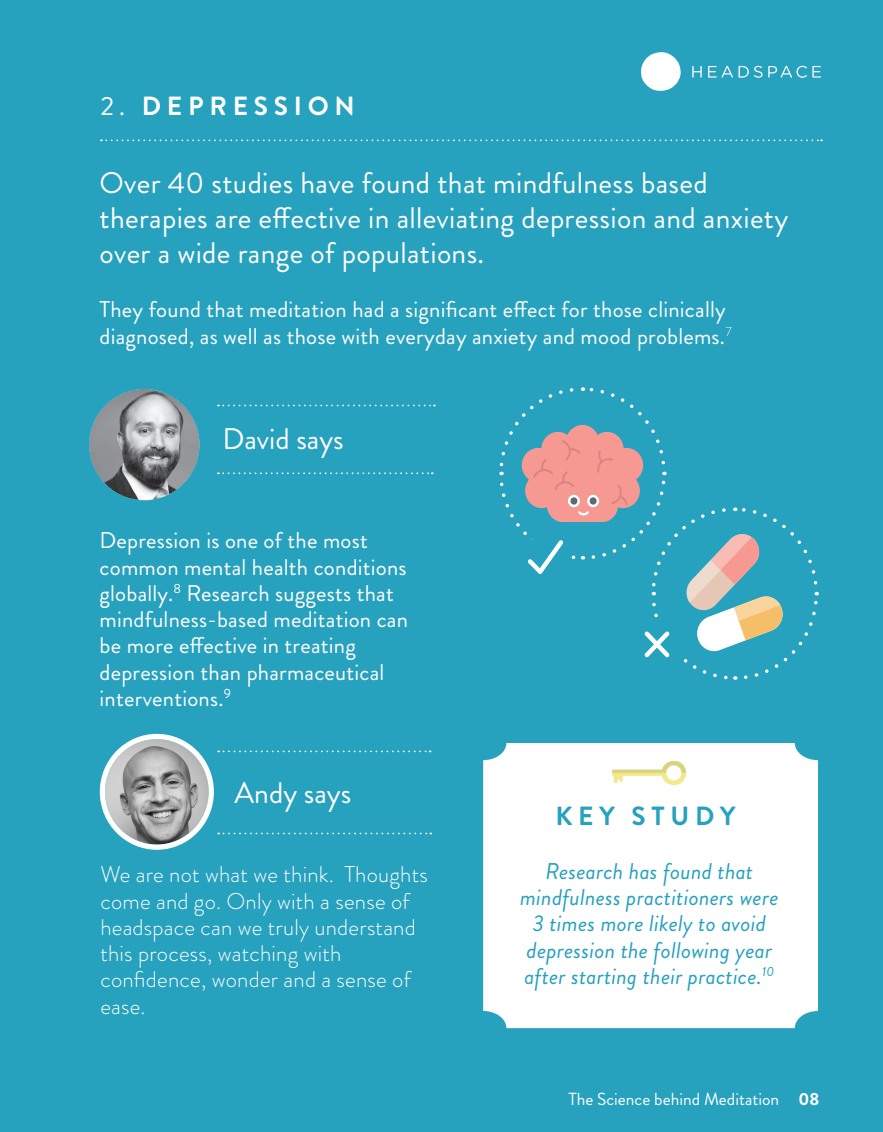
<style>
.page{position:relative;width:883px;height:1132px;background:#fff}
.page>*{position:absolute;margin:0;border:0;box-sizing:border-box;transform-origin:0 0}
.t1{font:29.75px/35px "Brandon Grotesque";letter-spacing:.01em;color:#fff}
.t2{font:700 26.25px "Brandon Grotesque";letter-spacing:.22em;color:#fff}
.t3{font:700 26.25px "Brandon Grotesque";letter-spacing:.22em;color:#26a1be}
.t4{font:22.75px/26.2px "Brandon Grotesque";letter-spacing:.01em;color:#fff}
.t5{font:300 22.75px/26.2px "Brandon Grotesque";letter-spacing:.01em;color:#fff}
.t6{font:italic 22.75px/26.2px "Brandon Grotesque";letter-spacing:.01em;color:#26a1be;text-align:center}
.t7{font:17.5px "Brandon Grotesque";color:#fff}
.s1{font-weight:400}
.s2{font-weight:700}
</style>
<div class="page">
<div style="left:0;top:0;width:883px;height:1131px;background:#26a1be"></div>
<svg style="left:692px;top:66px;width:10px;height:12px"></svg>
<svg style="left:708px;top:66px;width:25px;height:12px"></svg>
<svg style="left:739px;top:66px;width:82px;height:12px"></svg>
<svg style="left:641px;top:52px;width:40px;height:39px"></svg>
<div style="left:483px;top:743px;width:335px;height:284px;background:#fff"></div>
<svg style="left:218px;top:472px;width:215px;height:2px"></svg>
<svg style="left:218px;top:404px;width:217px;height:2px"></svg>
<img style="left:105px;top:739px;width:104px;height:105px">
<div style="left:100px;top:733px;width:114px;height:116px;border:5px solid #fff;border-radius:50%"></div>
<svg style="left:218px;top:750px;width:213px;height:2px"></svg>
<svg style="left:218px;top:832px;width:213px;height:2px"></svg>
<svg style="left:101px;top:139px;width:721px;height:2px"></svg>
<img style="left:607px;top:756px;width:83px;height:33px">
<img style="left:89px;top:389px;width:111px;height:112px">
<svg style="left:499px;top:387px;width:320px;height:293px"></svg>
<p class="t2" style="left:100px;top:88px;width:256px"><span class="s1">2.</span> DEPRESSION</p>
<p class="t1" style="left:100px;top:166px;width:690px">Over 40 studies have found that mindfulness based therapies are effective in alleviating depression and anxiety over a wide range of populations.</p>
<p class="t4" style="left:100px;top:295px;width:634px;line-height:27.3px">They found that meditation had a significant effect for those clinically diagnosed, as well as those with everyday anxiety and mood problems.<sup>7</sup></p>
<p class="t1" style="left:223px;top:421px;width:123px">David says</p>
<p class="t4" style="left:100px;top:527px;width:270px">Depression is one of the most</p>
<p class="t4" style="left:100px;top:553px;width:310px">common mental health conditions globally.<sup>8</sup> Research suggests that mindfulness-based meditation can</p>
<p class="t4" style="left:100px;top:632px;width:258px">be more effective in treating</p>
<p class="t4" style="left:100px;top:658px;width:286px">depression than pharmaceutical interventions.<sup>9</sup></p>
<p class="t1" style="left:235px;top:775px;width:118px">Andy says</p>
<p class="t5" style="left:100px;top:861px;width:329px">We are not what we think. Thoughts come and go. Only with a sense of headspace can we truly understand this process, watching with confidence, wonder and a sense of ease.</p>
<p class="t3" style="left:555px;top:797px;width:181px">KEY STUDY</p>
<p class="t6" style="left:520px;top:858px;width:260px">Research has found that mindfulness practitioners were<br>3 times more likely to avoid depression the following year after starting their practice.<sup>10</sup></p>
<p class="t7" style="left:568px;top:1086px;width:253px">The Science behind Meditation <span class="s2">08</span></p>
</div>
